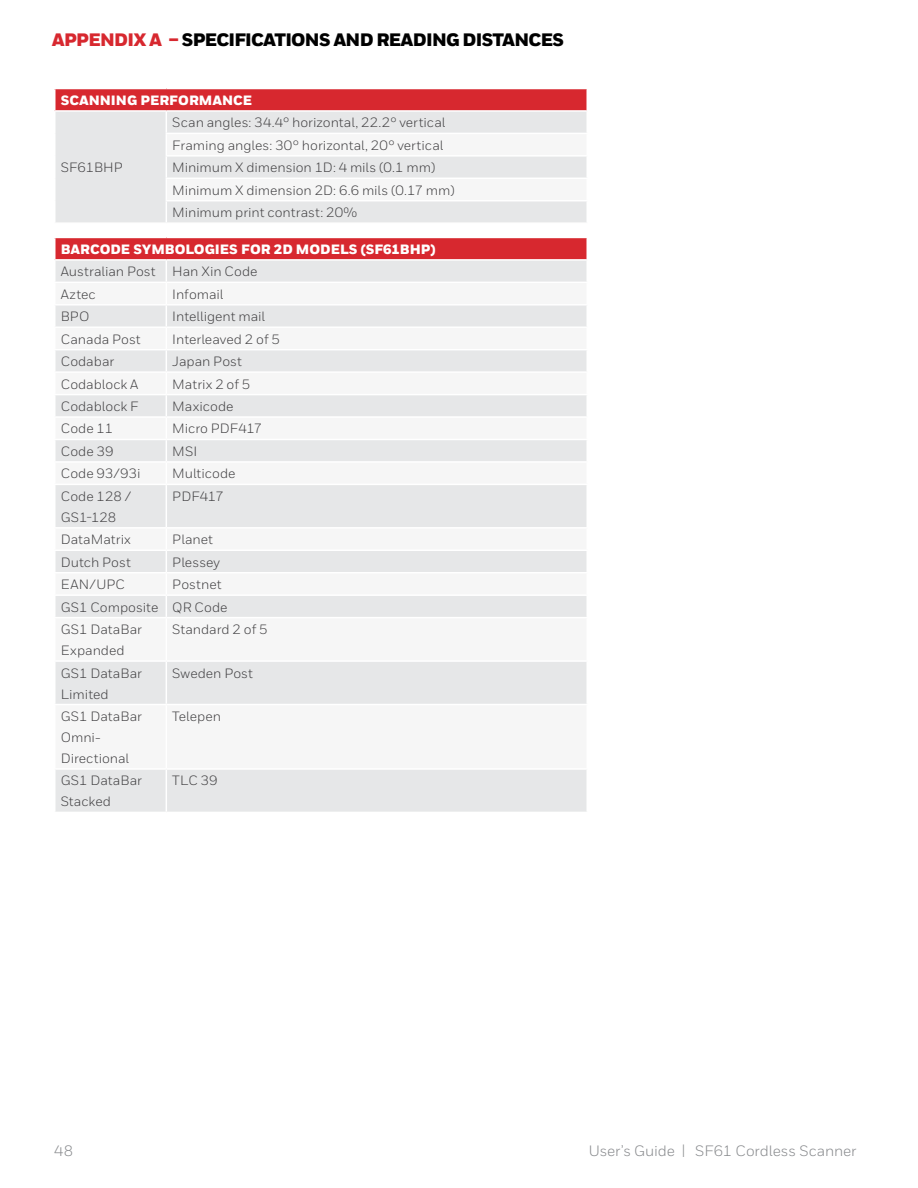
<style>
.page{position:relative;width:918px;height:1188px;background:#fff}
.page>*{position:absolute;margin:0;border:0;box-sizing:border-box;transform-origin:0 0}
.t1{font:900 18px "Honeywell Sans";letter-spacing:-.04em;color:#000}
.t2{font:15px "Honeywell Sans";letter-spacing:-.005em;color:#888a8d}
.t3{font:13.5px/22.5px "Honeywell Sans";color:#414042}
.t4{font:900 13.5px "Honeywell Sans";color:#fff}
.s1{color:#d7282f}
</style>
<div class="page">
<div style="left:55px;top:88px;width:532px;height:23px;background:#d7282f"></div>
<div style="left:56px;top:112px;width:110px;height:110px;background:#e6e7e8"></div>
<hr style="left:54px;top:88px;width:112px;height:1px;background:#fff">
<hr style="left:54px;top:89px;width:2px;height:21px;background:#fff">
<hr style="left:166px;top:88px;width:422px;height:1px;background:#fff">
<hr style="left:586px;top:89px;width:2px;height:21px;background:#fff">
<hr style="left:54px;top:110px;width:112px;height:2px;background:#fff">
<hr style="left:166px;top:110px;width:422px;height:2px;background:#fff">
<svg style="left:167px;top:112px;width:420px;height:110px"></svg>
<hr style="left:586px;top:201px;width:2px;height:21px;background:#fff">
<div style="left:55px;top:237px;width:532px;height:23px;background:#d7282f"></div>
<div style="left:56px;top:261px;width:530px;height:551px;background:#e6e7e8"></div>
<svg style="left:56px;top:283px;width:530px;height:485px;fill:#f6f6f6"></svg>
<hr style="left:54px;top:237px;width:112px;height:1px;background:#fff">
<hr style="left:54px;top:238px;width:2px;height:21px;background:#fff">
<hr style="left:166px;top:237px;width:422px;height:1px;background:#fff">
<hr style="left:586px;top:238px;width:2px;height:21px;background:#fff">
<hr style="left:54px;top:259px;width:112px;height:2px;background:#fff">
<hr style="left:166px;top:259px;width:422px;height:2px;background:#fff">
<hr style="left:54px;top:282px;width:112px;height:1px;background:#fff">
<hr style="left:166px;top:282px;width:422px;height:1px;background:#fff">
<hr style="left:54px;top:304px;width:112px;height:2px;background:#fff">
<hr style="left:166px;top:304px;width:422px;height:2px;background:#fff">
<hr style="left:54px;top:326px;width:112px;height:2px;background:#fff">
<hr style="left:166px;top:326px;width:422px;height:2px;background:#fff">
<hr style="left:54px;top:349px;width:112px;height:1px;background:#fff">
<hr style="left:166px;top:349px;width:422px;height:1px;background:#fff">
<hr style="left:54px;top:371px;width:112px;height:2px;background:#fff">
<hr style="left:166px;top:371px;width:422px;height:2px;background:#fff">
<hr style="left:54px;top:394px;width:112px;height:1px;background:#fff">
<hr style="left:166px;top:394px;width:422px;height:1px;background:#fff">
<hr style="left:54px;top:416px;width:112px;height:2px;background:#fff">
<hr style="left:166px;top:416px;width:422px;height:2px;background:#fff">
<hr style="left:54px;top:439px;width:112px;height:1px;background:#fff">
<hr style="left:166px;top:439px;width:422px;height:1px;background:#fff">
<hr style="left:54px;top:461px;width:112px;height:2px;background:#fff">
<hr style="left:166px;top:461px;width:422px;height:2px;background:#fff">
<svg style="left:166px;top:261px;width:1px;height:223px"></svg>
<hr style="left:54px;top:484px;width:112px;height:1px;background:#fff">
<hr style="left:166px;top:484px;width:422px;height:1px;background:#fff">
<hr style="left:166px;top:485px;width:1px;height:42px;background:#fff">
<hr style="left:54px;top:527px;width:112px;height:2px;background:#fff">
<hr style="left:166px;top:527px;width:422px;height:2px;background:#fff">
<hr style="left:54px;top:550px;width:112px;height:1px;background:#fff">
<hr style="left:166px;top:550px;width:422px;height:1px;background:#fff">
<hr style="left:54px;top:572px;width:112px;height:1px;background:#fff">
<hr style="left:166px;top:572px;width:422px;height:1px;background:#fff">
<hr style="left:54px;top:594px;width:112px;height:2px;background:#fff">
<hr style="left:166px;top:594px;width:422px;height:2px;background:#fff">
<svg style="left:166px;top:529px;width:1px;height:88px"></svg>
<hr style="left:54px;top:617px;width:112px;height:1px;background:#fff">
<hr style="left:166px;top:617px;width:422px;height:1px;background:#fff">
<hr style="left:166px;top:618px;width:1px;height:42px;background:#fff">
<hr style="left:54px;top:660px;width:112px;height:2px;background:#fff">
<hr style="left:166px;top:660px;width:422px;height:2px;background:#fff">
<hr style="left:166px;top:662px;width:1px;height:42px;background:#fff">
<hr style="left:54px;top:704px;width:112px;height:1px;background:#fff">
<hr style="left:166px;top:704px;width:422px;height:1px;background:#fff">
<hr style="left:166px;top:705px;width:1px;height:63px;background:#fff">
<hr style="left:54px;top:768px;width:112px;height:2px;background:#fff">
<hr style="left:166px;top:768px;width:422px;height:2px;background:#fff">
<hr style="left:166px;top:770px;width:1px;height:42px;background:#fff">
<h1 class="t1" style="left:52px;top:29px;width:514px"><span class="s1">APPENDIX A –</span> SPECIFICATIONS AND READING DISTANCES</h1>
<p class="t4" style="left:61px;top:92px;width:193px">SCANNING PERFORMANCE</p>
<p class="t3" style="left:172px;top:112px;width:284px">Scan angles: 34.4° horizontal, 22.2° vertical Framing angles: 30° horizontal, 20° vertical Minimum X dimension 1D: 4 mils (0.1 mm)<br>Minimum X dimension 2D: 6.6 mils (0.17 mm)<br>Minimum print contrast: 20%</p>
<p class="t4" style="left:61px;top:241px;width:376px">BARCODE SYMBOLOGIES FOR 2D MODELS (SF61BHP)</p>
<p class="t3" style="left:61px;top:260px;width:198px">Australian Post Han Xin Code<br>Aztec</p>
<p class="t3" style="left:61px;top:156px;width:64px">SF61BHP</p>
<p class="t3" style="left:172px;top:283px;width:53px">Infomail</p>
<p class="t3" style="left:61px;top:305px;width:30px">BPO</p>
<p class="t3" style="left:172px;top:305px;width:94px">Intelligent mail</p>
<p class="t3" style="left:61px;top:328px;width:82px">Canada Post</p>
<p class="t3" style="left:172px;top:328px;width:109px">Interleaved 2 of 5</p>
<p class="t3" style="left:61px;top:350px;width:55px">Codabar</p>
<p class="t3" style="left:172px;top:350px;width:71px">Japan Post</p>
<p class="t3" style="left:61px;top:373px;width:79px">Codablock A</p>
<p class="t3" style="left:172px;top:373px;width:80px">Matrix 2 of 5</p>
<p class="t3" style="left:61px;top:395px;width:79px">Codablock F</p>
<p class="t3" style="left:172px;top:395px;width:63px">Maxicode</p>
<p class="t3" style="left:61px;top:418px;width:54px">Code 11</p>
<p class="t3" style="left:172px;top:418px;width:92px">Micro PDF417</p>
<p class="t3" style="left:61px;top:440px;width:54px">Code 39</p>
<p class="t3" style="left:172px;top:440px;width:26px">MSI</p>
<p class="t3" style="left:61px;top:463px;width:81px">Code 93/93i</p>
<p class="t3" style="left:172px;top:463px;width:65px">Multicode</p>
<p class="t3" style="left:61px;top:486px;width:72px;line-height:21px">Code 128 /<br>GS1-128</p>
<p class="t3" style="left:172px;top:485px;width:53px">PDF417</p>
<p class="t3" style="left:61px;top:528px;width:72px">DataMatrix</p>
<p class="t3" style="left:172px;top:528px;width:42px">Planet</p>
<p class="t3" style="left:61px;top:551px;width:72px">Dutch Post</p>
<p class="t3" style="left:172px;top:551px;width:49px">Plessey</p>
<p class="t3" style="left:61px;top:573px;width:66px">EAN/UPC</p>
<p class="t3" style="left:61px;top:573px;width:168px;text-indent:112px">Postnet<br>GS1 Composite QR Code<br>GS1 DataBar</p>
<p class="t3" style="left:61px;top:639px;width:66px">Expanded</p>
<p class="t3" style="left:172px;top:618px;width:97px">Standard 2 of 5</p>
<p class="t3" style="left:61px;top:662px;width:83px;line-height:21px">GS1 DataBar<br>Limited</p>
<p class="t3" style="left:172px;top:662px;width:82px">Sweden Post</p>
<p class="t3" style="left:61px;top:706px;width:83px;line-height:21px">GS1 DataBar<br>Omni-<br>Directional</p>
<p class="t3" style="left:172px;top:705px;width:50px">Telepen</p>
<p class="t3" style="left:61px;top:770px;width:83px;line-height:21px">GS1 DataBar<br>Stacked</p>
<p class="t3" style="left:172px;top:770px;width:47px">TLC 39</p>
<p class="t2" style="left:54px;top:1142px;width:21px">48</p>
<p class="t2" style="left:589px;top:1142px;width:269px">User’s Guide | SF61 Cordless Scanner</p>
</div>
